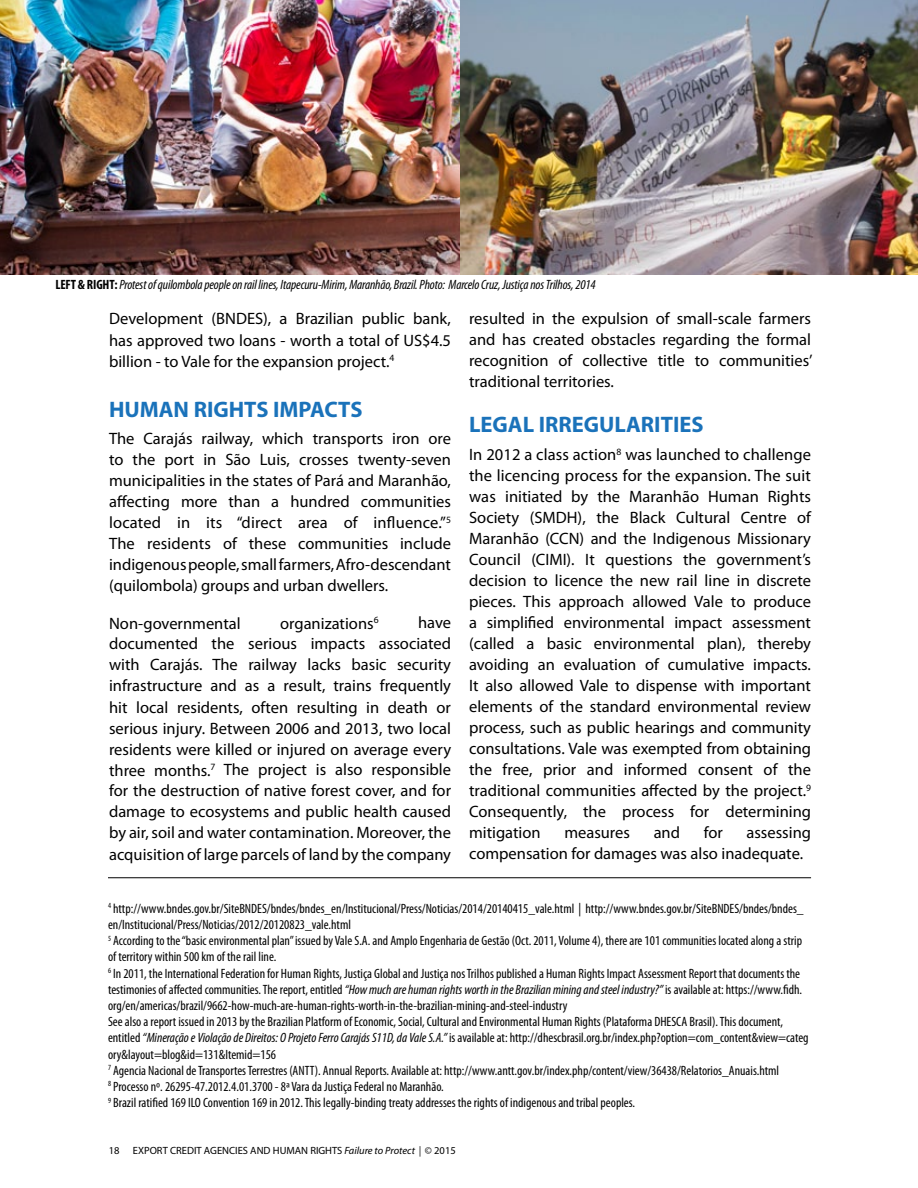
<style>
.page{position:relative;width:918px;height:1188px;background:#fff}
.page>*{position:absolute;margin:0;border:0;box-sizing:border-box;transform-origin:0 0}
.t1{font:700 22.5px "Myriad Pro";color:#1a72ba}
.t2{font:16.5px/21px "Myriad Pro";color:#000;text-align:justify}
.t3{font:condensed 13.5px/16.2px "Myriad Pro";color:#000}
.t4{font:italic condensed 13.5px "Myriad Pro";letter-spacing:-.01em;color:#000}
.t5{font:10.5px "Myriad Pro";color:#000}
.s1{font-weight:700;font-style:normal}
.s2{font-style:italic}
</style>
<div class="page">
<img style="left:0;top:0;width:918px;height:275px">
<hr style="left:108px;top:877px;width:703px;height:1px;background:#000">
<p class="t4" style="left:55px;top:277px;width:542px"><span class="s1">LEFT &amp; RIGHT:</span> Protest of quilombola people on rail lines, Itapecuru-Mirim, Maranhão, Brazil. Photo: Marcelo Cruz, Justiça nos Trilhos, 2014</p>
<p class="t2" style="left:109px;top:307px;width:343px;line-height:21.5px">Development (BNDES), a Brazilian public bank, has approved two loans - worth a total of US$4.5 billion - to Vale for the expansion project.<sup>4</sup></p>
<h1 class="t1" style="left:109px;top:394px;width:255px">HUMAN RIGHTS IMPACTS</h1>
<p class="t2" style="left:109px;top:428px;width:344px">The Carajás railway, which transports iron ore to the port in São Luis, crosses twenty-seven municipalities in the states of Pará and Maranhão, affecting more than a hundred communities located in its “direct area of influence.”<sup>5<br></sup>The residents of these communities include indigenous people, small farmers, Afro-descendant (quilombola) groups and urban dwellers.</p>
<p class="t2" style="left:109px;top:612px;width:133px">Non-governmental</p>
<p class="t2" style="left:280px;top:612px;width:100px">organizations<sup>6</sup></p>
<p class="t2" style="left:109px;top:612px;width:344px;text-indent:309px">have documented the serious impacts associated with Carajás. The railway lacks basic security infrastructure and as a result, trains frequently hit local residents, often resulting in death or serious injury. Between 2006 and 2013, two local residents were killed or injured on average every three months.<sup>7</sup> The project is also responsible for the destruction of native forest cover, and for damage to ecosystems and public health caused by air, soil and water contamination. Moreover, the acquisition of large parcels of land by the company</p>
<p class="t2" style="left:469px;top:308px;width:345px">resulted in the expulsion of small-scale farmers and has created obstacles regarding the formal recognition of collective title to communities’ traditional territories.</p>
<h1 class="t1" style="left:469px;top:410px;width:236px">LEGAL IRREGULARITIES</h1>
<p class="t2" style="left:469px;top:444px;width:344px">In 2012 a class action<sup>8</sup> was launched to challenge the licencing process for the expansion. The suit was initiated by the Maranhão Human Rights Society (SMDH), the Black Cultural Centre of Maranhão (CCN) and the Indigenous Missionary Council (CIMI). It questions the government’s decision to licence the new rail line in discrete pieces. This approach allowed Vale to produce a simplified environmental impact assessment (called a basic environmental plan), thereby avoiding an evaluation of cumulative impacts.<br>It also allowed Vale to dispense with important elements of the standard environmental review process, such as public hearings and community consultations. Vale was exempted from obtaining the free, prior and informed consent of the traditional communities affected by the project.<sup>9<br></sup>Consequently, the process for determining mitigation</p>
<p class="t2" style="left:564px;top:822px;width:67px">measures</p>
<p class="t2" style="left:654px;top:822px;width:28px">and</p>
<p class="t2" style="left:704px;top:822px;width:21px">for</p>
<p class="t2" style="left:469px;top:822px;width:344px;text-indent:277px">assessing compensation for damages was also inadequate.</p>
<p class="t3" style="left:108px;top:900px;width:702px"><sup>4</sup> http://www.bndes.gov.br/SiteBNDES/bndes/bndes_en/Institucional/Press/Noticias/2014/20140415_vale.html | http://www.bndes.gov.br/SiteBNDES/bndes/bndes_ en/Institucional/Press/Noticias/2012/20120823_vale.html<br><sup>5</sup> According to the “basic environmental plan” issued by Vale S.A. and Amplo Engenharia de Gestão (Oct. 2011, Volume 4), there are 101 communities located along a strip of territory within 500 km of the rail line.<br><sup>6</sup> In 2011, the International Federation for Human Rights, Justiça Global and Justiça nos Trilhos published a Human Rights Impact Assessment Report that documents the testimonies of affected communities. The report, entitled <span class="s2">“How much are human rights worth in the Brazilian mining and steel industry?”</span> is available at: https://www.fidh. org/en/americas/brazil/9662-how-much-are-human-rights-worth-in-the-brazilian-mining-and-steel-industry<br>See also a report issued in 2013 by the Brazilian Platform of Economic, Social, Cultural and Environmental Human Rights (Plataforma DHESCA Brasil). This document, entitled <span class="s2">“Mineração e Violação de Direitos: O Projeto Ferro Carajás S11D, da Vale S.A.”</span> is available at: http://dhescbrasil.org.br/index.php?option=com_content&amp;view=categ ory&amp;layout=blog&amp;id=131&amp;Itemid=156<br><sup>7</sup> Agencia Nacional de Transportes Terrestres (ANTT). Annual Reports. Available at: http://www.antt.gov.br/index.php/content/view/36438/Relatorios_Anuais.html<br><sup>8</sup> Processo nº. 26295-47.2012.4.01.3700 - 8ª Vara da Justiça Federal no Maranhão.<br><sup>9</sup> Brazil ratified 169 ILO Convention 169 in 2012. This legally-binding treaty addresses the rights of indigenous and tribal peoples.</p>
<p class="t5" style="left:109px;top:1144px;width:12px">18</p>
<p class="t5" style="left:133px;top:1144px;width:324px">EXPORT CREDIT AGENCIES AND HUMAN RIGHTS <span class="s2">Failure to Protect |</span> © 2015</p>
</div>
